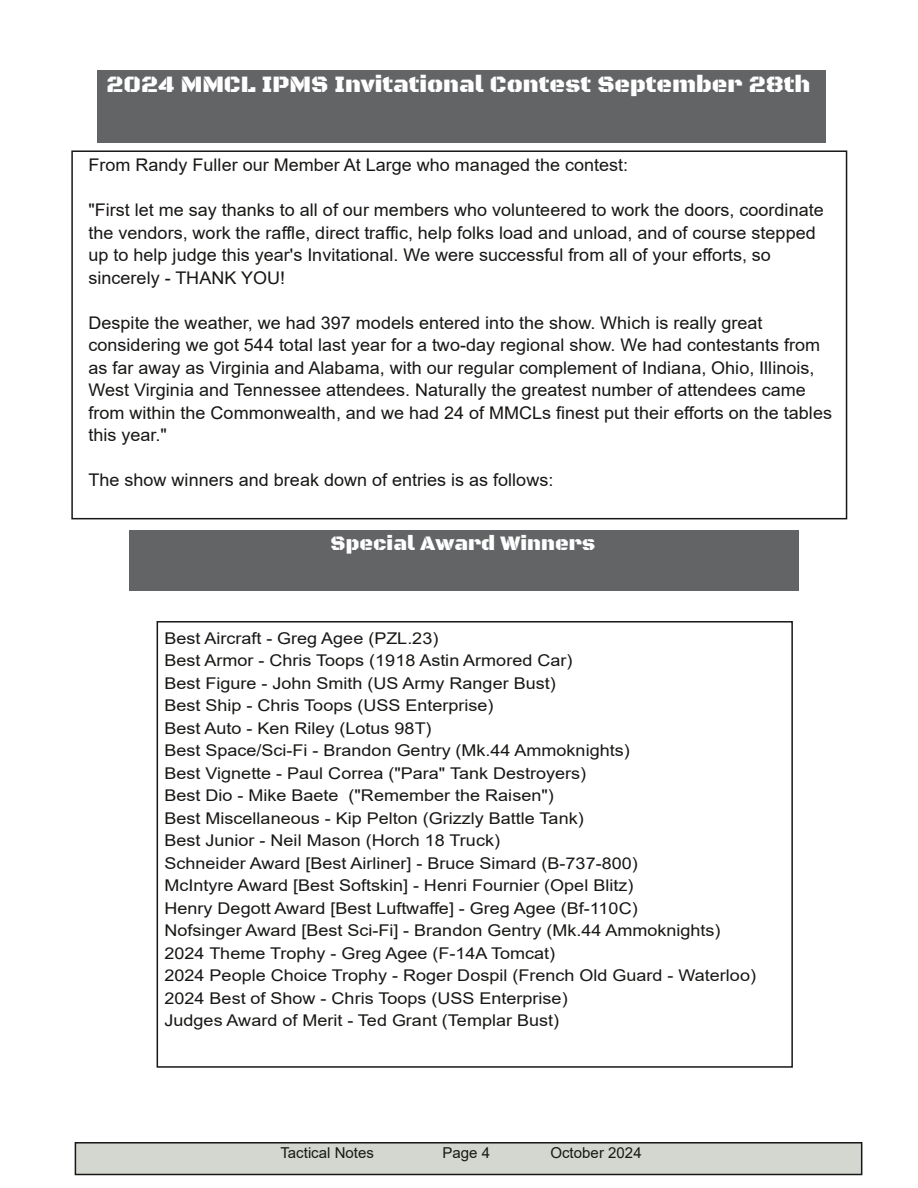
<style>
.page{position:relative;width:918px;height:1188px;background:#fff}
.page>*{position:absolute;margin:0;border:0;box-sizing:border-box;transform-origin:0 0}
.t1{font:24px "Black Ops One";color:#fff}
.t2{font:21px "Black Ops One";color:#fff}
.t3{font:17.4px/22.5px "Arial";color:#181715}
.t4{font:16.2px/22.5px "Arial";color:#181715;scale:1.11 1}
.t5{font:15px "Arial";letter-spacing:.005em;color:#181715}
</style>
<div class="page">
<div style="left:75px;top:1143px;width:787px;height:31px;background:#d3d7cf"></div>
<div style="left:75px;top:1142px;width:787px;height:33px;border:2px solid #181715"></div>
<div style="left:98px;top:70px;width:728px;height:73px;background:#636466"></div>
<div style="left:129px;top:531px;width:669px;height:60px;background:#636466"></div>
<div style="left:71px;top:150px;width:776px;height:369px;border:2px solid #181715"></div>
<div style="left:157px;top:621px;width:636px;height:447px;border:2px solid #181715"></div>
<h1 class="t1" style="left:107px;top:70px;width:705px">2024 MMCL IPMS Invitational Contest September 28th</h1>
<p class="t3" style="left:88px;top:154px;width:541px">From Randy Fuller our Member At Large who managed the contest:</p>
<p class="t3" style="left:88px;top:199px;width:737px">"First let me say thanks to all of our members who volunteered to work the doors, coordinate the vendors, work the raffle, direct traffic, help folks load and unload, and of course stepped up to help judge this year's Invitational. We were successful from all of your efforts, so sincerely - THANK YOU!</p>
<p class="t3" style="left:88px;top:312px;width:745px">Despite the weather, we had 397 models entered into the show. Which is really great considering we got 544 total last year for a two-day regional show. We had contestants from as far away as Virginia and Alabama, with our regular complement of Indiana, Ohio, Illinois, West Virginia and Tennessee attendees. Naturally the greatest number of attendees came from within the Commonwealth, and we had 24 of MMCLs finest put their efforts on the tables this year."</p>
<p class="t3" style="left:88px;top:469px;width:466px">The show winners and break down of entries is as follows:</p>
<p class="t2" style="left:331px;top:531px;width:266px">Special Award Winners</p>
<p class="t4" style="left:164px;top:627px;width:534px">Best Aircraft - Greg Agee (PZL.23)<br>Best Armor - Chris Toops (1918 Astin Armored Car)<br>Best Figure - John Smith (US Army Ranger Bust)<br>Best Ship - Chris Toops (USS Enterprise)<br>Best Auto - Ken Riley (Lotus 98T)<br>Best Space/Sci-Fi - Brandon Gentry (Mk.44 Ammoknights)<br>Best Vignette - Paul Correa ("Para" Tank Destroyers)<br>Best Dio - Mike Baete ("Remember the Raisen")<br>Best Miscellaneous - Kip Pelton (Grizzly Battle Tank)<br>Best Junior - Neil Mason (Horch 18 Truck)<br>Schneider Award [Best Airliner] - Bruce Simard (B-737-800)<br>McIntyre Award [Best Softskin] - Henri Fournier (Opel Blitz)<br>Henry Degott Award [Best Luftwaffe] - Greg Agee (Bf-110C)<br>Nofsinger Award [Best Sci-Fi] - Brandon Gentry (Mk.44 Ammoknights)<br>2024 Theme Trophy - Greg Agee (F-14A Tomcat)<br>2024 People Choice Trophy - Roger Dospil (French Old Guard - Waterloo)<br>2024 Best of Show - Chris Toops (USS Enterprise)<br>Judges Award of Merit - Ted Grant (Templar Bust)</p>
<p class="t5" style="left:280px;top:1145px;width:95px">Tactical Notes</p>
<p class="t5" style="left:442px;top:1145px;width:49px">Page 4</p>
<p class="t5" style="left:550px;top:1145px;width:93px">October 2024</p>
</div>
